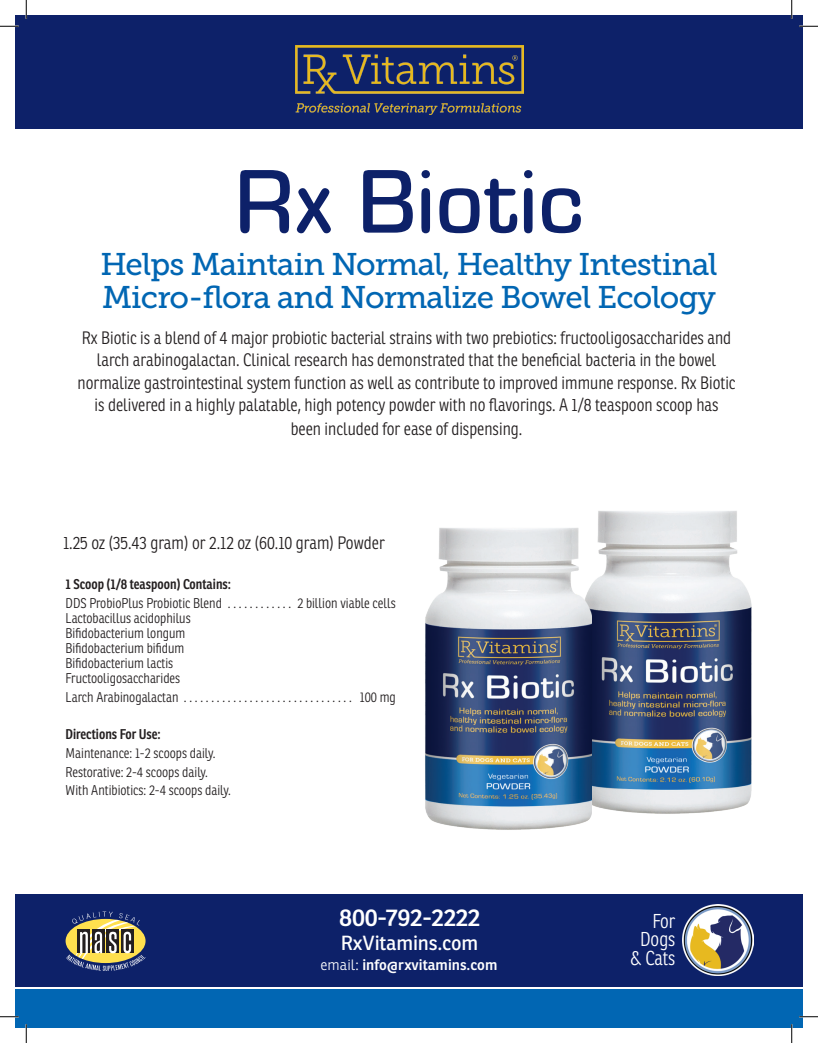
<style>
.page{position:relative;width:818px;height:1043px;background:#fff}
.page>*{position:absolute;margin:0;border:0;box-sizing:border-box;transform-origin:0 0}
.t1{font:500 93.75px "Eurostile Round";color:#0d2169}
.t2{font:31.25px/32.5px "Museo Slab 500";letter-spacing:-.025em;color:#0166b3}
.t3{font:600 23.88px "Ronnia";letter-spacing:-.02em;color:#fff}
.t4{font:19.88px "Ronnia";letter-spacing:-.01em;color:#fff}
.t5{font:300 19.5px/18.1px "Ronnia Cond";color:#fff;text-align:right}
.t6{font:300 17.5px/22.8px "Ronnia Cond";color:#231f20;text-align:center}
.t7{font:600 14.62px "Ronnia";color:#fff}
.t8{font:300 13.75px/15px "Ronnia Cond";color:#231f20}
.t9{font:600 13.75px "Ronnia Cond";color:#231f20}
.s1{font-weight:300}
</style>
<div class="page">
<div style="left:15px;top:15px;width:787px;height:113px;background:#0d2169"></div>
<img style="left:295px;top:46px;width:229px;height:68px">
<div style="left:15px;top:989px;width:787px;height:39px;background:#0166b3"></div>
<div style="left:15px;top:894px;width:787px;height:92px;background:#0d2169"></div>
<img style="left:682px;top:904px;width:71px;height:72px">
<svg style="left:66px;top:911px;width:79px;height:59px"></svg>
<img style="left:592px;top:511px;width:160px;height:303px">
<img style="left:425px;top:528px;width:167px;height:302px">
<svg style="left:0;top:25px;width:19px;height:2px"></svg>
<svg style="left:799px;top:25px;width:19px;height:2px"></svg>
<svg style="left:0;top:1015px;width:19px;height:2px"></svg>
<svg style="left:799px;top:1015px;width:19px;height:2px"></svg>
<svg style="left:25px;top:0;width:2px;height:19px"></svg>
<svg style="left:25px;top:1024px;width:2px;height:18px"></svg>
<svg style="left:790px;top:0;width:2px;height:19px"></svg>
<svg style="left:790px;top:1024px;width:2px;height:18px"></svg>
<h1 class="t1" style="left:234px;top:137px;width:351px">Rx Biotic</h1>
<h2 class="t2" style="left:100px;top:248px;width:619px">Helps Maintain Normal, Healthy Intestinal<br>Micro-flora and Normalize Bowel Ecology</h2>
<p class="t6" style="left:77px;top:326px;width:659px">Rx Biotic is a blend of 4 major probiotic bacterial strains with two prebiotics: fructooligosaccharides and larch arabinogalactan. Clinical research has demonstrated that the beneficial bacteria in the bowel normalize gastrointestinal system function as well as contribute to improved immune response. Rx Biotic is delivered in a highly palatable, high potency powder with no flavorings. A 1/8 teaspoon scoop has been included for ease of dispensing.</p>
<p class="t6" style="left:63px;top:531px;width:323px">1.25 oz (35.43 gram) or 2.12 oz (60.10 gram) Powder</p>
<p class="t9" style="left:66px;top:576px;width:167px">1 Scoop (1/8 teaspoon) Contains:</p>
<p class="t8" style="left:66px;top:595px;width:163px">DDS ProbioPlus Probiotic Blend .............</p>
<p class="t8" style="left:297px;top:595px;width:100px">2 billion viable cells</p>
<p class="t8" style="left:66px;top:610px;width:127px">Lactobacillus acidophilus<br>Bifidobacterium longum<br>Bifidobacterium bifidum<br>Bifidobacterium lactis<br>Fructooligosaccharides</p>
<p class="t8" style="left:66px;top:689px;width:122px">Larch Arabinogalactan ...............................</p>
<p class="t8" style="left:360px;top:689px;width:37px">100 mg</p>
<p class="t9" style="left:66px;top:726px;width:97px">Directions For Use:</p>
<p class="t8" style="left:66px;top:743px;width:167px;line-height:18.8px">Maintenance: 1-2 scoops daily.<br>Restorative: 2-4 scoops daily.<br>With Antibiotics: 2-4 scoops daily.</p>
<h3 class="t3" style="left:339px;top:902px;width:142px">800-792-2222</h3>
<p class="t4" style="left:341px;top:930px;width:139px">RxVitamins.com</p>
<p class="t7" style="left:320px;top:955px;width:178px"><span class="s1">email:</span> info@rxvitamins.com</p>
<p class="t5" style="left:630px;top:912px;width:47px">For<br>Dogs &amp; Cats</p>
</div>
